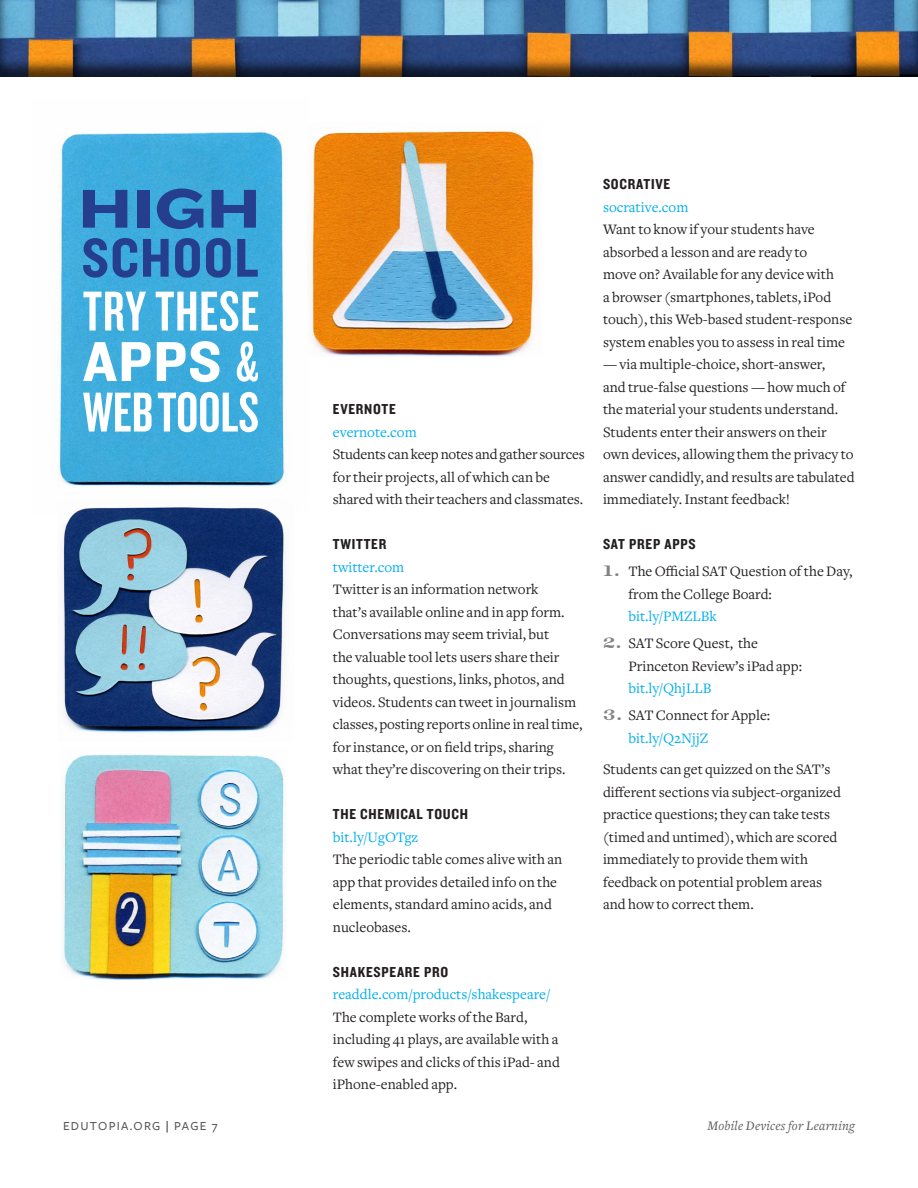
<style>
.page{position:relative;width:918px;height:1188px;background:#fff}
.page>*{position:absolute;margin:0;border:0;box-sizing:border-box;transform-origin:0 0}
.t1{font:58.35px/50.6px "Knockout HTF48 Featherweight";letter-spacing:.005em;color:#fff}
.t2{font:56.7px/49.1px "Knockout HTF50 Welterweight";letter-spacing:.025em;color:#253f8e}
.Resource_txt{font:15px/22.5px "Freight Text";color:#231f20}
.Resource_Subhead{font:15px/22.5px "Freight Text";color:#231f20}
.Resource_url{font:15px "Freight Text";color:#00aeef}
.Resource_Subhead-2{font:15px "Knockout HTF50 Welterweight";letter-spacing:.05em;color:#231f20}
.t3{font:italic 13.5px "Freight Text";letter-spacing:.02em;color:#57585a}
.t4{font:500 12.75px "Freight Sans Pro";letter-spacing:.1em;color:#57585a}
.s1{font-family:"Knockout HTF54 Sumo"}
.s2{font-family:"Knockout HTF51 Middleweight"}
.s3{font-family:"Knockout HTF47 Bantamweight"}
.s4{color:#231f20}
.s5{font-family:"Numbers Depot";color:#808285}
.s6{color:#00aeef}
</style>
<div class="page">
<img style="left:58px;top:131px;width:227px;height:356px">
<div style="left:0;top:0;width:918px;height:78px;background:#231f20;opacity:.75"></div>
<img style="left:310px;top:130px;width:227px;height:227px">
<img style="left:62px;top:507px;width:223px;height:226px">
<img style="left:62px;top:754px;width:222px;height:226px">
<p class="t2" style="left:78px;top:186px;width:184px"><span class="s1">HIGH<br></span>SCHOOL</p>
<p class="t1" style="left:83px;top:287px;width:178px">TRY THESE<br><span class="s2">APPS</span> <span class="s3">&amp;</span></p>
<p class="t1" style="left:83px;top:388px;width:178px">WEB TOOLS</p>
<p class="t4" style="left:63px;top:1117px;width:156px">EDUTOPIA.ORG <span class="s4">|</span> PAGE 7</p>
<p class="Resource_Subhead-2" style="left:333px;top:401px;width:64px">EVERNOTE</p>
<p class="Resource_url" style="left:333px;top:423px;width:85px">evernote.com</p>
<p class="Resource_txt" style="left:333px;top:443px;width:254px">Students can keep notes and gather sources for their projects, all of which can be shared with their teachers and classmates.</p>
<p class="Resource_Subhead-2" style="left:333px;top:536px;width:55px">TWITTER</p>
<p class="Resource_url" style="left:333px;top:558px;width:73px">twitter.com</p>
<p class="Resource_Subhead" style="left:333px;top:578px;width:251px">Twitter is an information network<br>that’s available online and in app form.<br>Conversations may seem trivial, but<br>the valuable tool lets users share their thoughts, questions, links, photos, and videos. Students can tweet in journalism classes, posting reports online in real time, for instance, or on field trips, sharing what they’re discovering on their trips.</p>
<p class="Resource_Subhead-2" style="left:333px;top:806px;width:137px">THE CHEMICAL TOUCH</p>
<p class="Resource_url" style="left:333px;top:828px;width:87px">bit.ly/UgOTgz</p>
<p class="Resource_txt" style="left:333px;top:848px;width:231px">The periodic table comes alive with an app that provides detailed info on the elements, standard amino acids, and nucleobases.</p>
<p class="Resource_Subhead-2" style="left:333px;top:964px;width:117px">SHAKESPEARE PRO</p>
<p class="Resource_url" style="left:333px;top:986px;width:219px">readdle.com/products/shakespeare/</p>
<p class="Resource_txt" style="left:333px;top:1006px;width:229px">The complete works of the Bard, including 41 plays, are available with a few swipes and clicks of this iPad- and iPhone-enabled app.</p>
<p class="Resource_Subhead-2" style="left:603px;top:176px;width:69px">SOCRATIVE</p>
<p class="Resource_url" style="left:603px;top:198px;width:87px">socrative.com</p>
<p class="Resource_txt" style="left:603px;top:218px;width:251px">Want to know if your students have absorbed a lesson and are ready to<br>move on? Available for any device with<br>a browser (smartphones, tablets, iPod touch), this Web-based student-response system enables you to assess in real time</p>
<p class="Resource_txt" style="left:603px;top:353px;width:253px">— via multiple-choice, short-answer,<br>and true-false questions — how much of the material your students understand.<br>Students enter their answers on their own devices, allowing them the privacy to answer candidly, and results are tabulated immediately. Instant feedback!</p>
<p class="Resource_Subhead-2" style="left:603px;top:536px;width:94px">SAT PREP APPS</p>
<p class="Resource_txt" style="left:628px;top:560px;width:226px;text-indent:-25px"><span class="s5">1.</span> The Official SAT Question of the Day, from the College Board: <span class="s6">bit.ly/PMZLBk</span></p>
<p class="Resource_txt" style="left:628px;top:632px;width:175px;text-indent:-26px"><span class="s5">2.</span> SAT Score Quest, the<br>Princeton Review’s iPad app: <span class="s6">bit.ly/QhjLLB</span></p>
<p class="Resource_txt" style="left:628px;top:704px;width:143px;text-indent:-26px"><span class="s5">3.</span> SAT Connect for Apple: <span class="s6">bit.ly/Q2NjjZ</span></p>
<p class="Resource_txt" style="left:603px;top:758px;width:239px">Students can get quizzed on the SAT’s different sections via subject-organized practice questions; they can take tests (timed and untimed), which are scored immediately to provide them with feedback on potential problem areas and how to correct them.</p>
<p class="t3" style="left:707px;top:1118px;width:149px">Mobile Devices for Learning</p>
</div>
